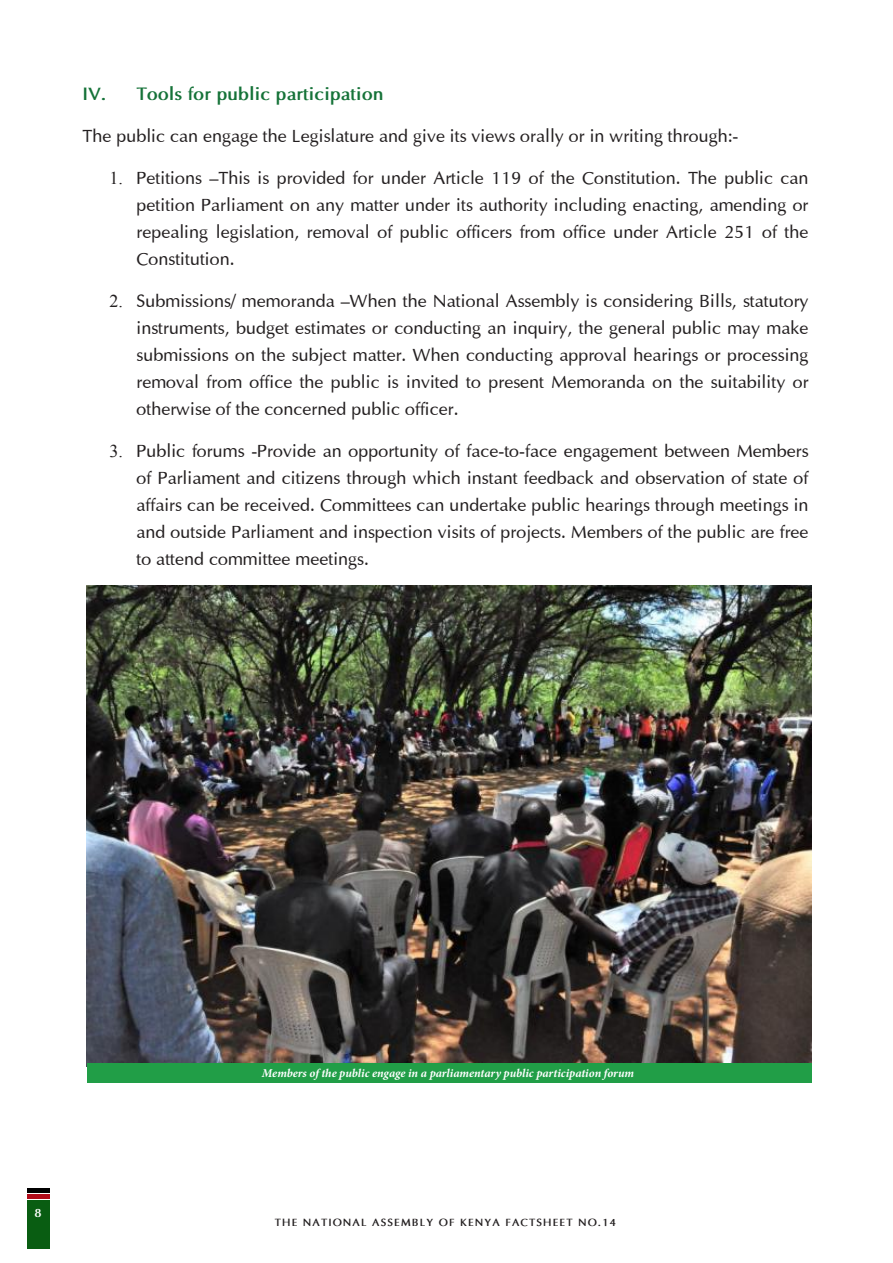
<style>
.page{position:relative;width:893px;height:1263px;background:#fff}
.page>*{position:absolute;margin:0;border:0;box-sizing:border-box;transform-origin:0 0}
.t1{font:18px/27px "Optima";color:#231f20;text-align:justify}
.t2{font:700 18px "Optima";color:#157238}
.t3{font:italic 700 12px "Minion Pro";letter-spacing:-.005em;color:#fff}
.t4{font:700 12px "Optima";color:#fff}
.t5{font:700 10.5px "Optima";letter-spacing:.1em;color:#231f20}
.s1{font-family:"Times New Roman"}
</style>
<div class="page">
<div style="left:27px;top:1200px;width:23px;height:48px;background:#095d12"></div>
<div style="left:27px;top:1194px;width:23px;height:5px;background:#b00a18"></div>
<hr style="left:27px;top:1188px;width:23px;height:4px;background:#000">
<img style="left:87px;top:585px;width:724px;height:478px">
<div style="left:87px;top:1063px;width:725px;height:20px;background:#219e47"></div>
<p class="t2" style="left:82px;top:83px;width:303px">IV. Tools for public participation</p>
<p class="t1" style="left:82px;top:123px;width:657px">The public can engage the Legislature and give its views orally or in writing through:-</p>
<p class="t1" style="left:136px;top:165px;width:673px;text-indent:-27px"><span class="s1">1.</span> Petitions –This is provided for under Article 119 of the Constitution. The public can petition Parliament on any matter under its authority including enacting, amending or repealing legislation, removal of public officers from office under Article 251 of the Constitution.</p>
<p class="t1" style="left:136px;top:288px;width:674px;text-indent:-27px"><span class="s1">2.</span> Submissions/ memoranda –When the National Assembly is considering Bills, statutory instruments, budget estimates or conducting an inquiry, the general public may make submissions on the subject matter. When conducting approval hearings or processing removal from office the public is invited to present Memoranda on the suitability or otherwise of the concerned public officer.</p>
<p class="t1" style="left:136px;top:438px;width:674px;text-indent:-27px"><span class="s1">3.</span> Public forums -Provide an opportunity of face-to-face engagement between Members of Parliament and citizens through which instant feedback and observation of state of affairs can be received. Committees can undertake public hearings through meetings in and outside Parliament and inspection visits of projects. Members of the public are free to attend committee meetings.</p>
<p class="t4" style="left:34px;top:1205px;width:9px">8</p>
<p class="t3" style="left:262px;top:1065px;width:374px">Members of the public engage in a parliamentary public participation forum</p>
<p class="t5" style="left:275px;top:1216px;width:343px">THE NATIONAL ASSEMBLY OF KENYA FACTSHEET NO.14</p>
</div>
